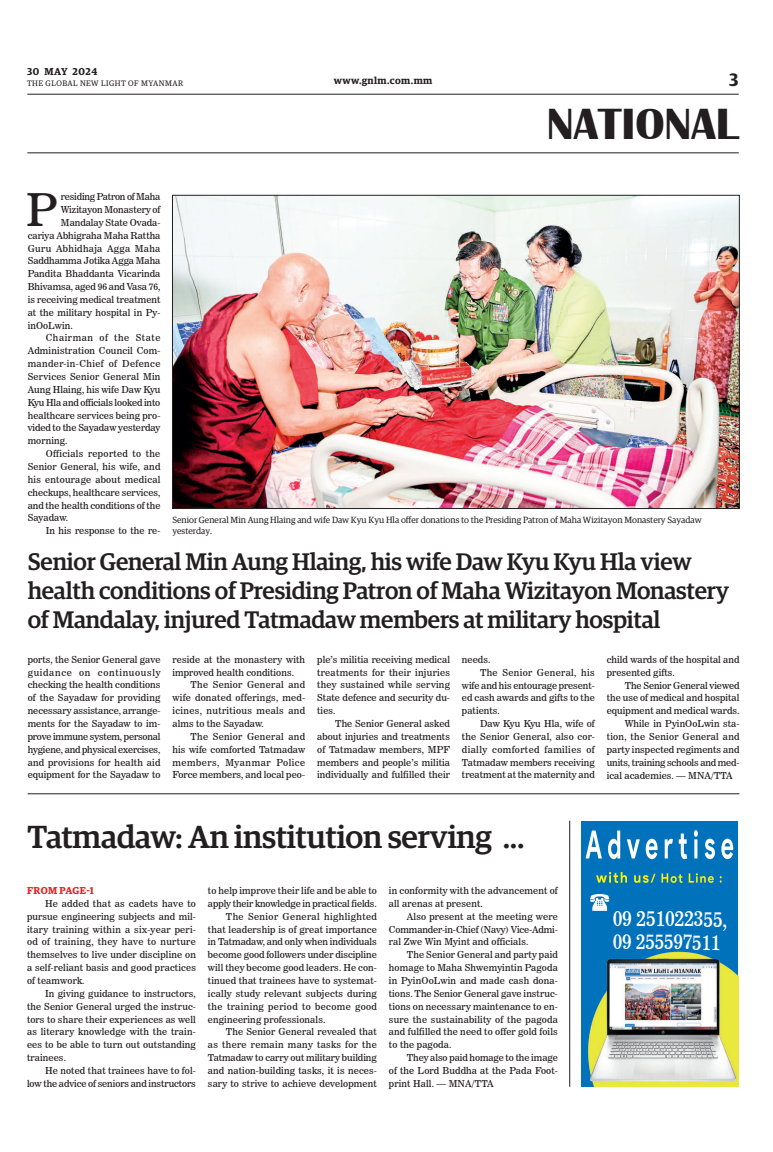
<style>
.page{position:relative;width:773px;height:1152px;background:#fff}
.page>*{position:absolute;margin:0;border:0;box-sizing:border-box;transform-origin:0 0}
.t1{font:700 45px "Britannic";color:#231f20}
._2nd_Body{font:44.8px "News 706 BT Roman C";color:#231f20}
.Brief_Head{font:500 32px "Guardian Egyp";letter-spacing:-.01em;color:#231f20}
.Brief_Head-2{font:500 24px/28.8px "Guardian Egyp";letter-spacing:-.01em;color:#231f20}
._2_Clm_Head{font:21.8px "News 706 BT Roman C";color:#fff;scale:.91 1}
._2_Clm_Head-2{font:21.4px "News 706 BT Roman C";color:#fff;scale:.91 1}
.t2{font:600 18px "Guardian Egyp";color:#231f20}
.t3{font:600 10px "Guardian Egyp";letter-spacing:.045em;color:#231f20}
.Spill_Style{font:600 10px "Guardian Egyp";letter-spacing:.025em;color:#ee1d23}
._2nd_Body-2{font:9.5px/12.9px "News 706 BT Roman C";letter-spacing:.005em;color:#231f20;text-align:justify}
._2nd_Body-3{font:9.5px "News 706 BT Roman C";letter-spacing:.03em;color:#231f20}
._2nd_Body-4{font:9.5px "News 706 BT Roman C";letter-spacing:-.015em;color:#231f20}
.t4{font:9px/10.8px "Guardian Egyp";color:#231f20}
.t5{font:8px "Guardian Egyp";letter-spacing:.06em;color:#231f20}
</style>
<div class="page">
<hr style="left:27px;top:94px;width:711px;height:1px;background:#231f20">
<hr style="left:27px;top:153px;width:711px;height:1px;background:#231f20">
<div style="left:581px;top:821px;width:157px;height:266px;background:#0072bc"></div>
<img style="left:588px;top:951px;width:150px;height:136px">
<svg style="left:596px;top:872px;width:125px;height:11px"></svg>
<svg style="left:585px;top:830px;width:148px;height:29px"></svg>
<svg style="left:590px;top:894px;width:19px;height:17px"></svg>
<img style="left:174px;top:197px;width:563px;height:310px">
<hr style="left:28px;top:794px;width:711px;height:1px;background:#231f20">
<hr style="left:569px;top:821px;width:1px;height:266px;background:#231f20">
<p class="t3" style="left:27px;top:64px;width:72px">30 MAY 2024</p>
<p class="t5" style="left:27px;top:78px;width:158px">THE GLOBAL NEW LIGHT OF MYANMAR</p>
<p class="t3" style="left:334px;top:73px;width:100px">www.gnlm.com.mm</p>
<h3 class="t2" style="left:729px;top:67px;width:11px">3</h3>
<h1 class="t1" style="left:547px;top:98px;width:193px">NATIONAL</h1>
<p class="_2nd_Body" style="left:26px;top:183px;width:32px">P</p>
<p class="_2nd_Body-4" style="left:61px;top:191px;width:101px">residing Patron of Maha</p>
<p class="_2nd_Body-2" style="left:61px;top:203px;width:101px">Wizitayon Monastery of</p>
<p class="_2nd_Body-2" style="left:61px;top:216px;width:101px">Mandalay State Ovada-</p>
<p class="_2nd_Body-2" style="left:28px;top:229px;width:134px">cariya Abhigraha Maha Rattha</p>
<p class="_2nd_Body-3" style="left:28px;top:242px;width:134px">Guru Abhidhaja Agga Maha</p>
<p class="_2nd_Body-2" style="left:28px;top:254px;width:134px">Saddhamma Jotika Agga Maha</p>
<p class="_2nd_Body-2" style="left:28px;top:267px;width:134px">Pandita Bhaddanta Vicarinda</p>
<p class="_2nd_Body-2" style="left:28px;top:280px;width:134px">Bhivamsa, aged 96 and Vasa 76,</p>
<p class="_2nd_Body-2" style="left:28px;top:293px;width:134px">is receiving medical treatment</p>
<p class="_2nd_Body-2" style="left:28px;top:306px;width:134px">at the military hospital in Py-</p>
<p class="_2nd_Body-2" style="left:28px;top:319px;width:46px">inOoLwin.</p>
<p class="_2nd_Body-2" style="left:28px;top:332px;width:134px;text-indent:18px">Chairman of the State Administration Council Com&shy;mander-in-Chief of Defence Services Senior General Min Aung Hlaing, his wife Daw Kyu Kyu Hla and officials looked into healthcare services being pro&shy;vided to the Sayadaw yesterday morning.</p>
<p class="_2nd_Body-2" style="left:28px;top:447px;width:134px;text-indent:18px">Officials reported to the Senior General, his wife, and his entourage about medical checkups, healthcare services, and the health conditions of the Sayadaw.</p>
<p class="_2nd_Body-2" style="left:46px;top:524px;width:116px">In his response to the re-</p>
<p class="Brief_Head-2" style="left:28px;top:546px;width:703px">Senior General Min Aung Hlaing, his wife Daw Kyu Kyu Hla view health conditions of Presiding Patron of Maha Wizitayon Monastery of Mandalay, injured Tatmadaw members at military hospital</p>
<p class="_2nd_Body-2" style="left:28px;top:653px;width:134px">ports, the Senior General gave guidance on continuously checking the health conditions of the Sayadaw for providing necessary assistance, arrange&shy;ments for the Sayadaw to im&shy;prove immune system, personal hygiene, and physical exercises, and provisions for health aid equipment for the Sayadaw to</p>
<p class="_2nd_Body-2" style="left:172px;top:653px;width:134px">reside at the monastery with improved health conditions.</p>
<p class="t4" style="left:172px;top:514px;width:530px">Senior General Min Aung Hlaing and wife Daw Kyu Kyu Hla offer donations to the Presiding Patron of Maha Wizitayon Monastery Sayadaw yesterday.</p>
<p class="_2nd_Body-2" style="left:317px;top:653px;width:134px">ple’s militia receiving medical treatments for their injuries they sustained while serving State defence and security du&shy;ties.</p>
<p class="_2nd_Body-2" style="left:317px;top:717px;width:134px;text-indent:18px">The Senior General asked about injuries and treatments of Tatmadaw members, MPF members and people’s militia individually and fulfilled their</p>
<p class="_2nd_Body-2" style="left:462px;top:653px;width:30px">needs.</p>
<p class="_2nd_Body-2" style="left:462px;top:666px;width:134px;text-indent:18px">The Senior General, his wife and his entourage present&shy;ed cash awards and gifts to the patients.</p>
<p class="_2nd_Body-2" style="left:462px;top:717px;width:134px;text-indent:18px">Daw Kyu Kyu Hla, wife of the Senior General, also cor&shy;dially comforted families of Tatmadaw members receiving treatment at the maternity and</p>
<p class="_2nd_Body-2" style="left:606px;top:653px;width:134px">child wards of the hospital and presented gifts.</p>
<p class="_2nd_Body-2" style="left:606px;top:679px;width:134px;text-indent:18px">The Senior General viewed the use of medical and hospital equipment and medical wards.</p>
<p class="_2nd_Body-2" style="left:606px;top:717px;width:134px;text-indent:18px">While in PyinOoLwin sta&shy;tion, the Senior General and party inspected regiments and units, training schools and med&shy;ical academies. — MNA/TTA</p>
<p class="_2nd_Body-2" style="left:172px;top:679px;width:134px;text-indent:18px">The Senior General and wife donated offerings, med&shy;icines, nutritious meals and alms to the Sayadaw.</p>
<p class="_2nd_Body-2" style="left:172px;top:730px;width:134px;text-indent:18px">The Senior General and his wife comforted Tatmadaw members, Myanmar Police Force members, and local peo-</p>
<p class="Brief_Head" style="left:27px;top:814px;width:499px">Tatmadaw: An institution serving ...</p>
<p class="Spill_Style" style="left:27px;top:883px;width:68px">FROM PAGE-1</p>
<p class="_2nd_Body-2" style="left:27px;top:897px;width:170px;text-indent:18px">He added that as cadets have to pursue engineering subjects and mil&shy;itary training within a six-year peri&shy;od of training, they have to nurture themselves to live under discipline on a self-reliant basis and good practices of teamwork.</p>
<p class="_2nd_Body-2" style="left:27px;top:987px;width:170px;text-indent:18px">In giving guidance to instructors, the Senior General urged the instruc&shy;tors to share their experiences as well as literary knowledge with the train&shy;ees to be able to turn out outstanding trainees.</p>
<p class="_2nd_Body-2" style="left:27px;top:1064px;width:170px;text-align:right">He noted that trainees have to fol-<br>low the advice of seniors and instructors</p>
<p class="_2nd_Body-2" style="left:208px;top:884px;width:170px">to help improve their life and be able to apply their knowledge in practical fields.</p>
<p class="_2nd_Body-2" style="left:208px;top:910px;width:170px;text-indent:18px">The Senior General highlighted that leadership is of great importance in Tatmadaw, and only when individuals become good followers under discipline will they become good leaders. He con&shy;tinued that trainees have to systemat&shy;ically study relevant subjects during the training period to become good engineering professionals.</p>
<p class="_2nd_Body-2" style="left:208px;top:1026px;width:170px;text-indent:18px">The Senior General revealed that as there remain many tasks for the Tatmadaw to carry out military building and nation-building tasks, it is neces&shy;sary to strive to achieve development</p>
<p class="_2nd_Body-2" style="left:389px;top:884px;width:170px">in conformity with the advancement of all arenas at present.</p>
<p class="_2nd_Body-2" style="left:389px;top:910px;width:170px;text-indent:18px">Also present at the meeting were Commander-in-Chief (Navy) Vice-Admi&shy;ral Zwe Win Myint and officials.</p>
<p class="_2nd_Body-2" style="left:389px;top:948px;width:170px;text-indent:18px">The Senior General and party paid homage to Maha Shwemyintin Pagoda in PyinOoLwin and made cash dona&shy;tions. The Senior General gave instruc&shy;tions on necessary maintenance to en&shy;sure the sustainability of the pagoda and fulfilled the need to offer gold foils to the pagoda.</p>
<p class="_2nd_Body-2" style="left:389px;top:1051px;width:170px;text-indent:18px">They also paid homage to the image of the Lord Buddha at the Pada Foot&shy;print Hall. — MNA/TTA</p>
<p class="_2_Clm_Head" style="left:613px;top:904px;width:128px;rotate:1deg">09 251022355,</p>
<p class="_2_Clm_Head-2" style="left:613px;top:928px;width:120px;rotate:1deg">09 255597511</p>
</div>
